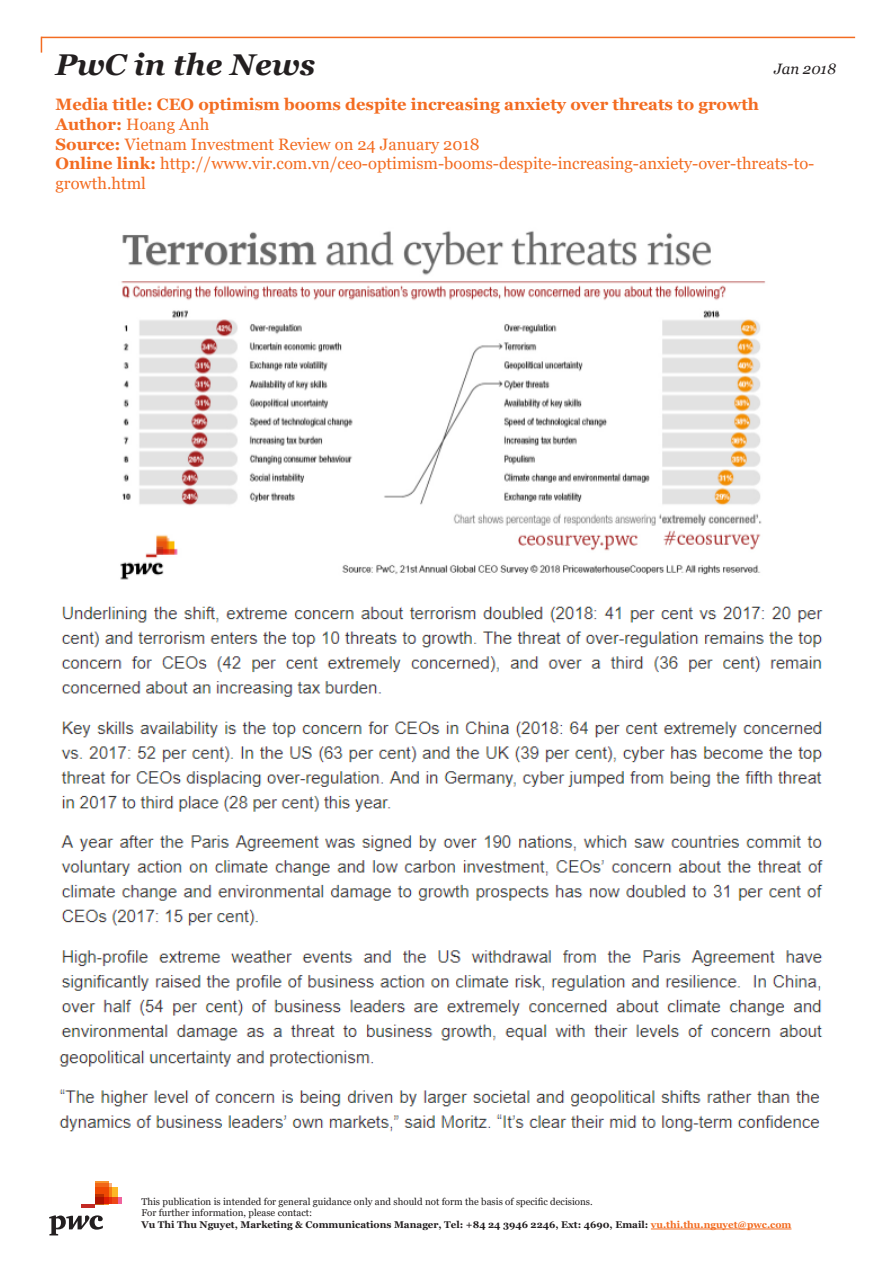
<style>
.page{position:relative;width:893px;height:1263px;background:#fff}
.page>*{position:absolute;margin:0;border:0;box-sizing:border-box;transform-origin:0 0}
.t1{font:italic 700 30px "Georgia";color:#231f20}
.t2{font:16.5px/19.8px "Georgia";color:#f36c21}
.t3{font:italic 15px "Georgia";color:#231f20}
.t4{font:9.75px/11.7px "Georgia";color:#231f20}
.s1{font-weight:700}
.s2{font-weight:700;color:#f36c21}
</style>
<div class="page">
<svg style="left:49px;top:1215px;width:54px;height:20px"></svg>
<div style="left:95px;top:1197px;width:26px;height:7px;background:#f0639e"></div>
<svg style="left:108px;top:1183px;width:3px;height:4px"></svg>
<svg style="left:95px;top:1181px;width:13px;height:6px"></svg>
<svg style="left:95px;top:1187px;width:23px;height:17px"></svg>
<svg style="left:95px;top:1194px;width:8px;height:10px"></svg>
<svg style="left:82px;top:1204px;width:13px;height:3px"></svg>
<hr style="left:651px;top:1229px;width:140px;height:1px;background:#f36c21">
<hr style="left:41px;top:37px;width:814px;height:1px;background:#f36c21">
<svg style="left:41px;top:38px;width:1px;height:15px"></svg>
<img style="left:59px;top:231px;width:765px;height:901px">
<h1 class="t1" style="left:56px;top:45px;width:261px">PwC in the News</h1>
<p class="t3" style="left:774px;top:60px;width:63px">Jan 2018</p>
<p class="t2" style="left:56px;top:95px;width:760px"><span class="s1">Media title: CEO optimism booms despite increasing anxiety over threats to growth Author:</span> Hoang Anh<br><span class="s1">Source:</span> Vietnam Investment Review on 24 January 2018<br><span class="s1">Online link:</span> http://www.vir.com.vn/ceo-optimism-booms-despite-increasing-anxiety-over-threats-to&shy;growth.html</p>
<p class="t4" style="left:141px;top:1196px;width:652px">This publication is intended for general guidance only and should not form the basis of specific decisions.<br>For further information, please contact:<br><span class="s1">Vu Thi Thu Nguyet, Marketing &amp; Communications Manager, Tel: +84 24 3946 2246, Ext: 4690, Email:</span> <span class="s2">vu.thi.thu.nguyet@pwc.com</span></p>
</div>
